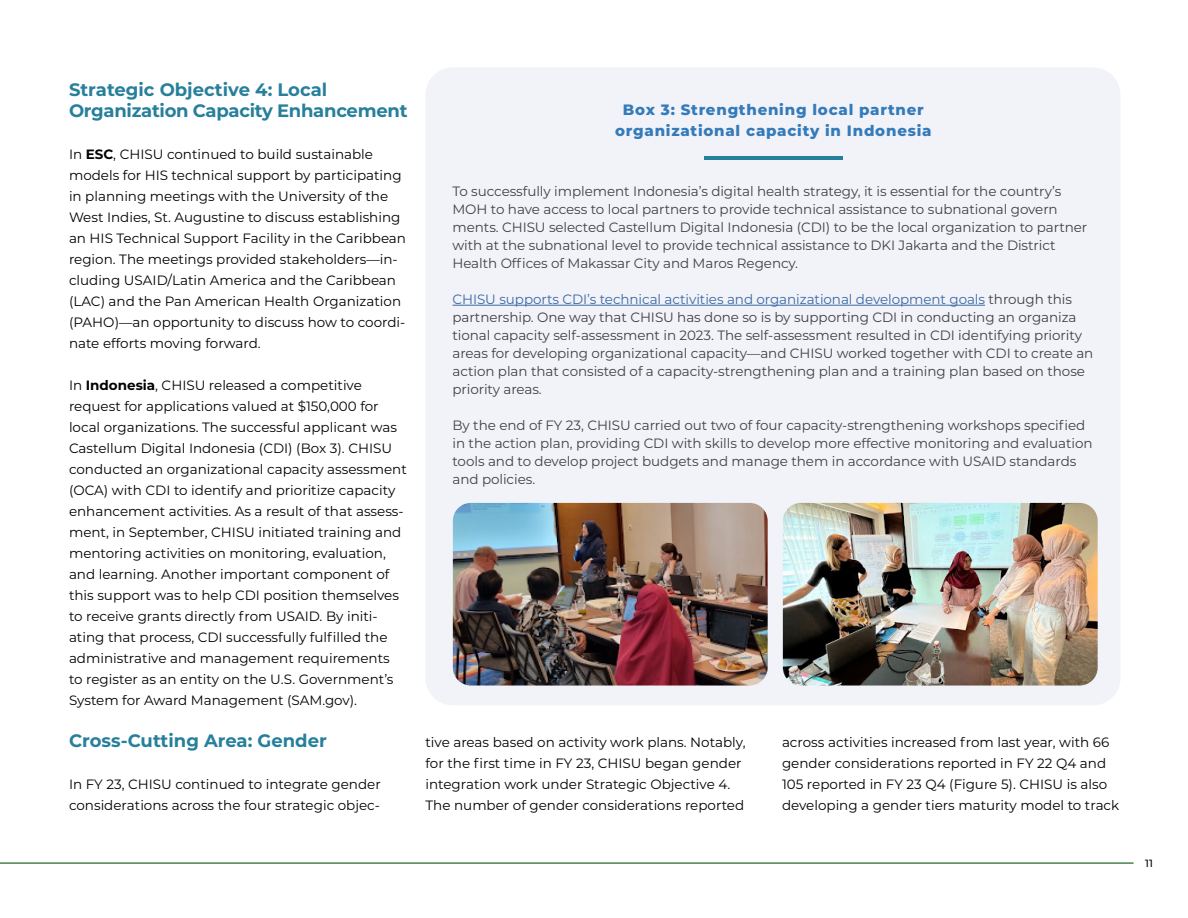
<style>
.page{position:relative;width:1188px;height:918px;background:#fff}
.page>*{position:absolute;margin:0;border:0;box-sizing:border-box;transform-origin:0 0}
.t1{font:700 18px/21px "Qqxcmt Montserrat";letter-spacing:-.01em;color:#267f9b}
.t2{font:800 15px/21px "Dnbntb Montserrat";letter-spacing:.05em;color:#357bb9;text-align:center}
.t3{font:13.5px/21px "Nxlgxm Montserrat";color:#000}
.t4{font:13.5px/18px "Nxlgxm Montserrat";letter-spacing:-.005em;color:#414042}
.t5{font:13.5px "Nxlgxm Montserrat";letter-spacing:-.005em;color:#3a68a5}
.t6{font:500 10.5px "Kyqvdm Montserrat Alternates";color:#000}
.s1{font-family:"Qqxcmt Montserrat";font-weight:700}
.s2{color:#414042}
</style>
<div class="page">
<hr style="left:0;top:862px;width:1134px;height:2px;background:#45844a">
<div style="left:426px;top:68px;width:694px;height:637px;background:#f1f3f9;border-radius:27px"></div>
<hr style="left:453px;top:305px;width:532px;height:1px;background:#3a68a5">
<hr style="left:704px;top:157px;width:138px;height:3px;background:#267f9b">
<img style="left:453px;top:503px;width:315px;height:183px;border-radius:18px">
<img style="left:783px;top:503px;width:315px;height:183px;border-radius:18px">
<h3 class="t1" style="left:69px;top:78px;width:340px">Strategic Objective 4: Local<br>Organization Capacity Enhancement</h3>
<p class="t3" style="left:69px;top:143px;width:339px">In <span class="s1">ESC</span>, CHISU continued to build sustainable models for HIS technical support by participating in planning meetings with the University of the West Indies, St. Augustine to discuss establishing an HIS Technical Support Facility in the Caribbean</p>
<p class="t3" style="left:69px;top:269px;width:334px">cluding USAID/Latin America and the Caribbean (LAC) and the Pan American Health Organization</p>
<p class="t3" style="left:69px;top:332px;width:193px">nate efforts moving forward.</p>
<p class="t3" style="left:69px;top:374px;width:339px">In <span class="s1">Indonesia</span>, CHISU released a competitive request for applications valued at $150,000 for local organizations. The successful applicant was Castellum Digital Indonesia (CDI) (Box 3). CHISU conducted an organizational capacity assessment (OCA) with CDI to identify and prioritize capacity</p>
<p class="t3" style="left:69px;top:521px;width:334px">ment, in September, CHISU initiated training and mentoring activities on monitoring, evaluation, and learning. Another important component of this support was to help CDI position themselves</p>
<p class="t3" style="left:69px;top:626px;width:326px">ating that process, CDI successfully fulfilled the administrative and management requirements to register as an entity on the U.S. Government’s System for Award Management (SAM.gov).</p>
<p class="t3" style="left:69px;top:248px;width:330px">region. The meetings provided stakeholders—in-</p>
<p class="t3" style="left:69px;top:311px;width:338px">(PAHO)—an opportunity to discuss how to coordi-</p>
<p class="t3" style="left:69px;top:500px;width:336px">enhancement activities. As a result of that assess-</p>
<p class="t3" style="left:69px;top:605px;width:310px">to receive grants directly from USAID. By initi-</p>
<h3 class="t1" style="left:69px;top:729px;width:259px">Cross-Cutting Area: Gender</h3>
<p class="t3" style="left:69px;top:773px;width:313px">In FY 23, CHISU continued to integrate gender</p>
<p class="t3" style="left:69px;top:794px;width:312px">considerations across the four strategic objec-</p>
<h4 class="t2" style="left:615px;top:98px;width:318px">Box 3: Strengthening local partner organizational capacity in Indonesia</h4>
<p class="t4" style="left:453px;top:182px;width:611px">To successfully implement Indonesia’s digital health strategy, it is essential for the country’s</p>
<p class="t4" style="left:453px;top:218px;width:636px">ments. CHISU selected Castellum Digital Indonesia (CDI) to be the local organization to partner with at the subnational level to provide technical assistance to DKI Jakarta and the District<br>Health Offices of Makassar City and Maros Regency.</p>
<p class="t5" style="left:453px;top:290px;width:621px">CHISU supports CDI’s technical activities and organizational development goals <span class="s2">through this</span></p>
<p class="t4" style="left:452px;top:326px;width:642px">tional capacity self-assessment in 2023. The self-assessment resulted in CDI identifying priority areas for developing organizational capacity—and CHISU worked together with CDI to create an action plan that consisted of a capacity-strengthening plan and a training plan based on those priority areas.</p>
<p class="t4" style="left:452px;top:416px;width:642px">By the end of FY 23, CHISU carried out two of four capacity-strengthening workshops specified in the action plan, providing CDI with skills to develop more effective monitoring and evaluation tools and to develop project budgets and manage them in accordance with USAID standards and policies.</p>
<p class="t4" style="left:453px;top:200px;width:612px">MOH to have access to local partners to provide technical assistance to subnational govern-</p>
<p class="t4" style="left:453px;top:308px;width:631px">partnership. One way that CHISU has done so is by supporting CDI in conducting an organiza-</p>
<p class="t3" style="left:426px;top:731px;width:322px">tive areas based on activity work plans. Notably, for the first time in FY 23, CHISU began gender integration work under Strategic Objective 4.<br>The number of gender considerations reported</p>
<p class="t3" style="left:782px;top:731px;width:339px">across activities increased from last year, with 66 gender considerations reported in FY 22 Q4 and 105 reported in FY 23 Q4 (Figure 5). CHISU is also developing a gender tiers maturity model to track</p>
<p class="t6" style="left:1145px;top:856px;width:9px">11</p>
</div>
